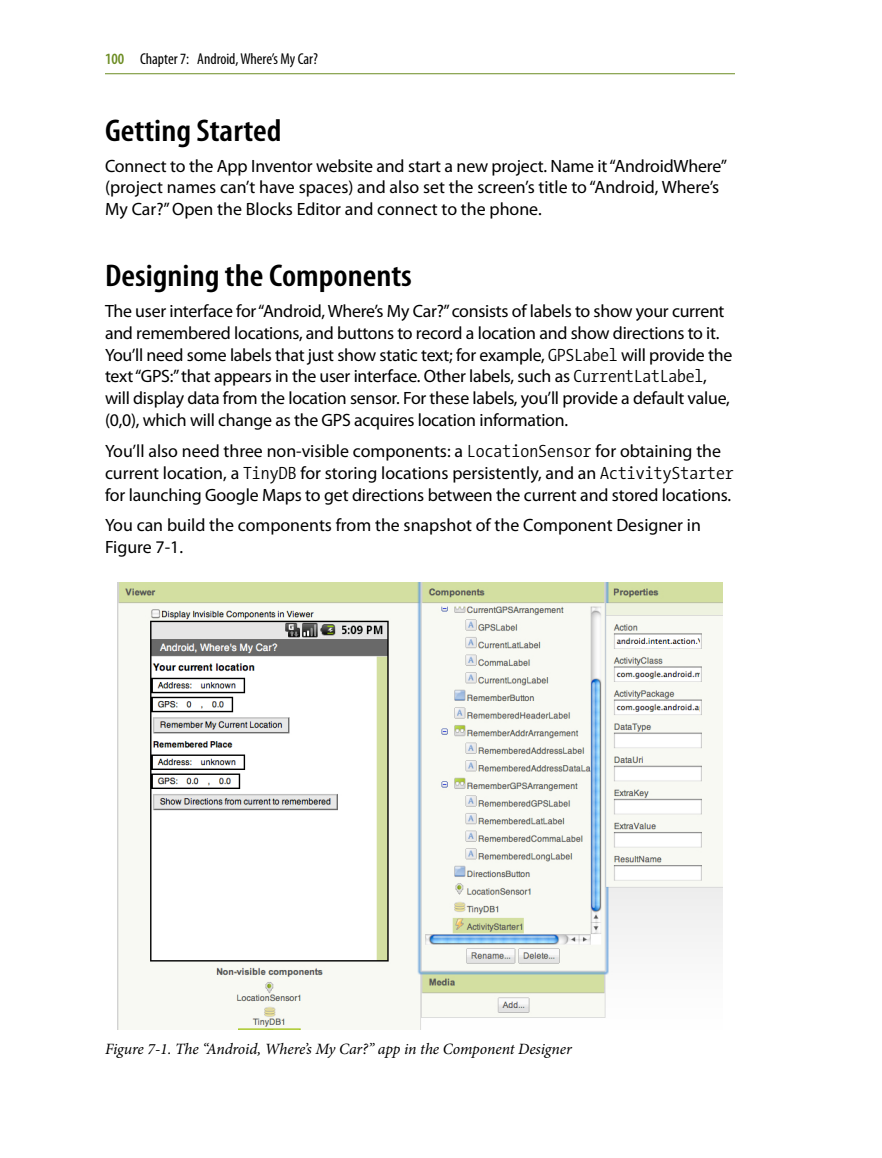
<style>
.page{position:relative;width:882px;height:1158px;background:#fff}
.page>*{position:absolute;margin:0;border:0;box-sizing:border-box;transform-origin:0 0}
.t1{font:600 condensed 31.5px "Myriad Pro";color:#000;scale:1.1 1}
.t2{font:17.85px/21.9px "Myriad Pro";letter-spacing:-.015em;color:#000}
.t3{font:italic 15.75px "Minion Pro";letter-spacing:-.01em;color:#000}
.t4{font:condensed 15.75px "Myriad Pro";color:#000}
.s1{font-weight:600;color:#6d8d24}
.s2{font-family:"The Sans Mono Cd W4";font-weight:300}
</style>
<div class="page">
<hr style="left:105px;top:73px;width:630px;height:1px;background:#6d8d24">
<img style="left:118px;top:583px;width:604px;height:446px">
<p class="t4" style="left:105px;top:50px;width:214px"><span class="s1">100</span> Chapter 7: Android,Where’s My Car?</p>
<h1 class="t1" style="left:105px;top:111px;width:162px">Getting Started</h1>
<p class="t2" style="left:105px;top:154px;width:624px">Connect to the App Inventor website and start a new project. Name it “AndroidWhere” (project names can’t have spaces) and also set the screen’s title to “Android, Where’s<br>My Car?” Open the Blocks Editor and connect to the phone.</p>
<h1 class="t1" style="left:105px;top:256px;width:281px">Designing the Components</h1>
<p class="t2" style="left:105px;top:300px;width:629px">The user interface for “Android, Where’s My Car?” consists of labels to show your current and remembered locations, and buttons to record a location and show directions to it.<br>You’ll need some labels that just show static text; for example, <span class="s2">GPSLabel</span> will provide the text “GPS:” that appears in the user interface. Other labels, such as <span class="s2">CurrentLatLabel</span>, will display data from the location sensor. For these labels, you’ll provide a default value, (0,0), which will change as the GPS acquires location information.</p>
<p class="t2" style="left:105px;top:440px;width:631px">You’ll also need three non-visible components: a <span class="s2">LocationSensor</span> for obtaining the current location, a <span class="s2">TinyDB</span> for storing locations persistently, and an <span class="s2">ActivityStarter </span>for launching Google Maps to get directions between the current and stored locations.</p>
<p class="t2" style="left:105px;top:514px;width:597px">You can build the components from the snapshot of the Component Designer in<br>Figure 7-1.</p>
<p class="t3" style="left:105px;top:1038px;width:468px">Figure 7-1. The “Android, Where’s My Car?” app in the Component Designer</p>
</div>
